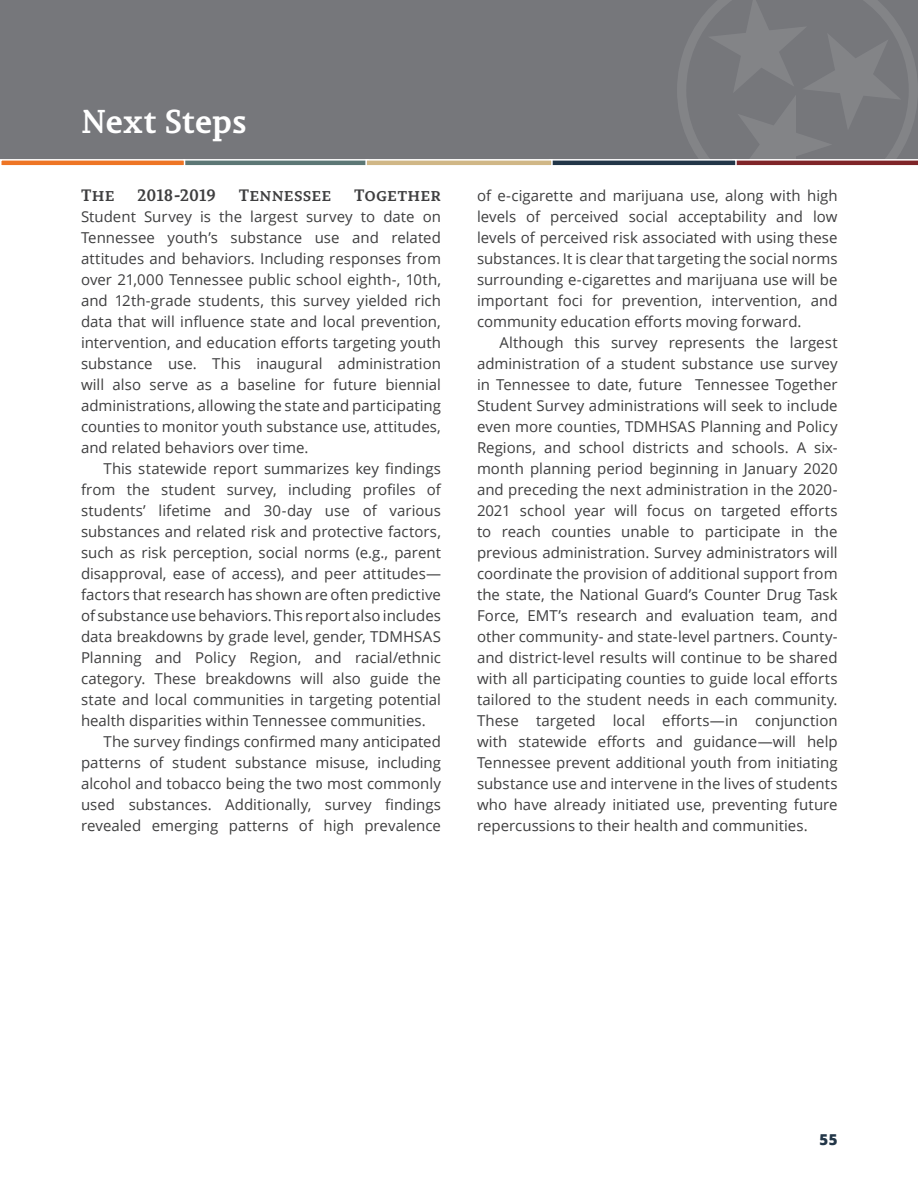
<style>
.page{position:relative;width:918px;height:1188px;background:#fff}
.page>*{position:absolute;margin:0;border:0;box-sizing:border-box;transform-origin:0 0}
.t1{font:700 33px "Permian Slab Serif Typeface";color:#fff}
.first_P_in_section{font:700 16.5px "Permian Slab Serif Typeface";letter-spacing:.01em;color:#3e3e3f}
.first_P_in_section-2{font:15px/21px "Open Sans";color:#3e3e3f;text-align:justify}
.t2{font:800 15px "Open Sans";color:#223648}
</style>
<div class="page">
<svg style="left:0;top:0;width:918px;height:166px;background:#79797c"></svg>
<h2 class="t1" style="left:81px;top:94px;width:167px">Next Steps</h2>
<p class="first_P_in_section" style="left:81px;top:181px;width:35px">The</p>
<p class="first_P_in_section" style="left:137px;top:181px;width:80px">2018-2019</p>
<p class="first_P_in_section" style="left:239px;top:181px;width:94px">Tennessee</p>
<p class="first_P_in_section" style="left:354px;top:181px;width:88px">Together</p>
<p class="first_P_in_section-2" style="left:81px;top:206px;width:362px">Student Survey is the largest survey to date on Tennessee youth’s substance use and related attitudes and behaviors. Including responses from over 21,000 Tennessee public school eighth-, 10th, and 12th-grade students, this survey yielded rich data that will influence state and local prevention, intervention, and education efforts targeting youth substance use. This inaugural administration will also serve as a baseline for future biennial administrations, allowing the state and participating counties to monitor youth substance use, attitudes, and related behaviors over time.</p>
<p class="first_P_in_section-2" style="left:81px;top:458px;width:362px;text-indent:22px">This statewide report summarizes key findings from the student survey, including profiles of students’ lifetime and 30-day use of various substances and related risk and protective factors, such as risk perception, social norms (e.g., parent disapproval, ease of access), and peer attitudes— factors that research has shown are often predictive of substance use behaviors. This report also includes data breakdowns by grade level, gender, TDMHSAS Planning and Policy Region, and racial/ethnic category. These breakdowns will also guide the state and local communities in targeting potential health disparities within Tennessee communities.</p>
<p class="first_P_in_section-2" style="left:81px;top:731px;width:362px;text-indent:22px">The survey findings confirmed many anticipated patterns of student substance misuse, including alcohol and tobacco being the two most commonly used substances. Additionally, survey findings revealed emerging patterns of high prevalence</p>
<p class="first_P_in_section-2" style="left:477px;top:185px;width:362px">of e-cigarette and marijuana use, along with high levels of perceived social acceptability and low levels of perceived risk associated with using these substances. It is clear that targeting the social norms surrounding e-cigarettes and marijuana use will be important foci for prevention, intervention, and community education efforts moving forward.</p>
<p class="first_P_in_section-2" style="left:477px;top:332px;width:362px;text-align:left;text-indent:22px">Although this survey represents the largest administration of a student substance use survey in Tennessee to date, future Tennessee Together Student Survey administrations will seek to include even more counties, TDMHSAS Planning and Policy Regions, and school districts and schools. A six&shy;month planning period beginning in January 2020 and preceding the next administration in the 2020- 2021 school year will focus on targeted efforts to reach counties unable to participate in the previous administration. Survey administrators will coordinate the provision of additional support from the state, the National Guard’s Counter Drug Task Force, EMT’s research and evaluation team, and other community- and state-level partners. County&shy;and district-level results will continue to be shared with all participating counties to guide local efforts tailored to the student needs in each community.<br>These targeted local efforts—in conjunction with statewide efforts and guidance—will help Tennessee prevent additional youth from initiating substance use and intervene in the lives of students who have already initiated use, preventing future repercussions to their health and communities.</p>
<p class="t2" style="left:820px;top:1128px;width:19px">55</p>
</div>
